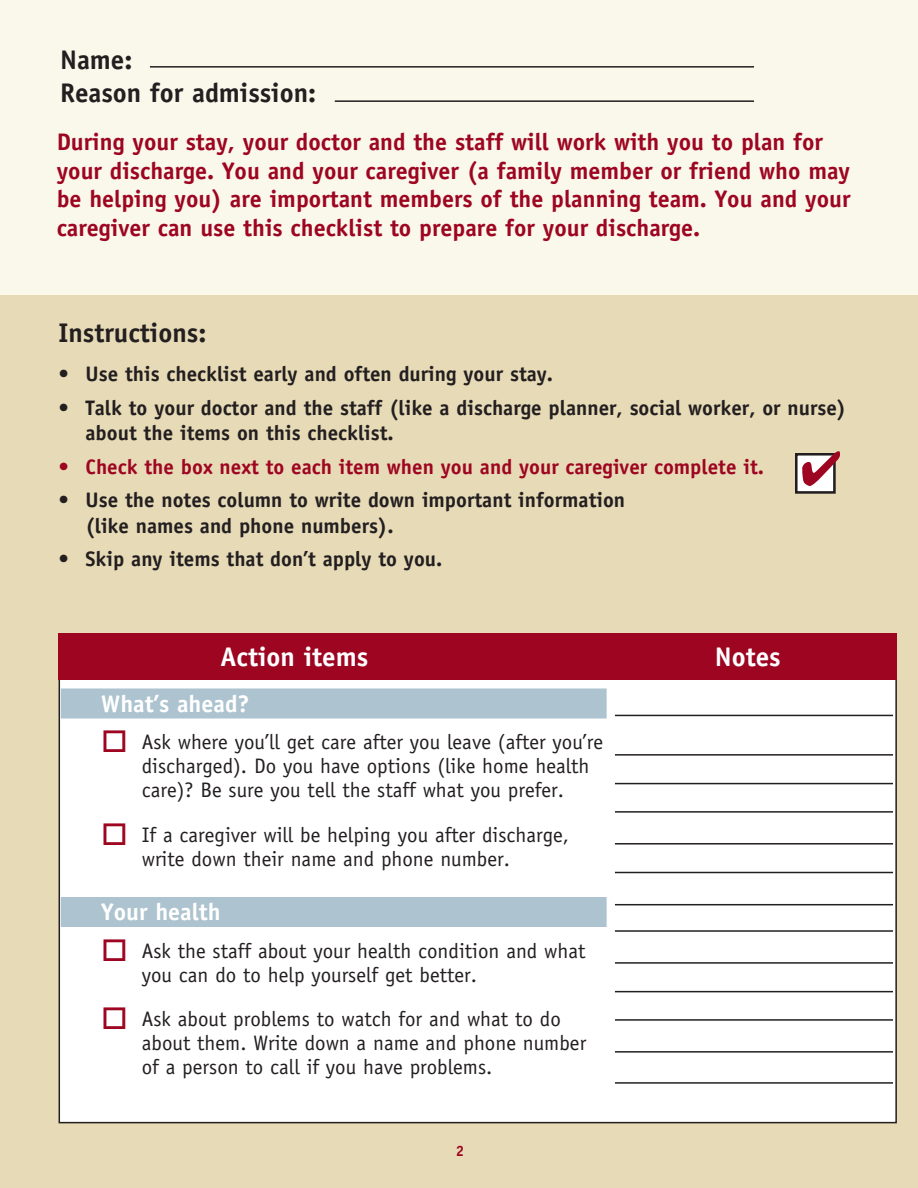
<style>
.page{position:relative;width:918px;height:1188px;background:#fff}
.page>*{position:absolute;margin:0;border:0;box-sizing:border-box;transform-origin:0 0}
.subhead{font:700 27px "Officina Sans Std";color:#231f20}
.t1{font:700 27px "Officina Sans Std";color:#fff}
.text_noindent{font:700 24px/28.8px "Officina Sans Std";color:#9d0521}
.subhead2{font:700 24px "Officina Sans Std";color:#fff}
.t2{font:21px/24px "Officina Sans Std";color:#231f20}
.t3{font:700 21px/25.2px "Officina Sans Std";color:#231f20}
.t4{font:700 21px "Officina Sans Std";color:#9d0521}
.t5{font:700 15px "Officina Sans Std";color:#9d0521}
</style>
<div class="page">
<div style="left:0;top:0;width:917px;height:1188px;background:#e7dab6"></div>
<div style="left:59px;top:651px;width:837px;height:472px;background:#fff"></div>
<div style="left:61px;top:689px;width:546px;height:30px;background:#adc3cf"></div>
<div style="left:61px;top:897px;width:546px;height:30px;background:#adc3cf"></div>
<div style="left:58px;top:633px;width:839px;height:47px;background:#9d0521"></div>
<div style="left:0;top:0;width:918px;height:295px;background:#faf7eb"></div>
<div style="left:796px;top:454px;width:38px;height:38px;background:#fff"></div>
<div style="left:795px;top:453px;width:41px;height:41px;border:3px solid #231f20"></div>
<svg style="left:802px;top:451px;width:38px;height:35px"></svg>
<hr style="left:615px;top:715px;width:278px;height:1px;background:#231f20">
<hr style="left:615px;top:754px;width:278px;height:2px;background:#231f20">
<hr style="left:615px;top:783px;width:278px;height:1px;background:#231f20">
<hr style="left:615px;top:811px;width:278px;height:2px;background:#231f20">
<hr style="left:615px;top:843px;width:278px;height:2px;background:#231f20">
<hr style="left:615px;top:872px;width:278px;height:1px;background:#231f20">
<hr style="left:615px;top:904px;width:278px;height:1px;background:#231f20">
<hr style="left:615px;top:930px;width:278px;height:2px;background:#231f20">
<hr style="left:615px;top:962px;width:278px;height:2px;background:#231f20">
<hr style="left:615px;top:991px;width:278px;height:1px;background:#231f20">
<hr style="left:615px;top:1019px;width:278px;height:2px;background:#231f20">
<hr style="left:615px;top:1051px;width:278px;height:2px;background:#231f20">
<hr style="left:150px;top:66px;width:604px;height:2px;background:#231f20">
<hr style="left:335px;top:100px;width:419px;height:2px;background:#231f20">
<hr style="left:615px;top:1082px;width:278px;height:2px;background:#231f20">
<p class="subhead" style="left:60px;top:42px;width:74px">Name:</p>
<p class="subhead" style="left:60px;top:75px;width:258px">Reason for admission:</p>
<p class="text_noindent" style="left:57px;top:127px;width:795px">During your stay, your doctor and the staff will work with you to plan for your discharge. You and your caregiver (a family member or friend who may be helping you) are important members of the planning team. You and your caregiver can use this checklist to prepare for your discharge.</p>
<p class="subhead" style="left:58px;top:316px;width:149px">Instructions:</p>
<p class="t3" style="left:58px;top:361px;width:496px">• Use this checklist early and often during your stay.</p>
<p class="t3" style="left:86px;top:395px;width:762px;text-indent:-27px">• Talk to your doctor and the staff (like a discharge planner, social worker, or nurse) about the items on this checklist.</p>
<p class="t4" style="left:58px;top:453px;width:707px">• Check the box next to each item when you and your caregiver complete it.</p>
<p class="t3" style="left:86px;top:487px;width:541px;text-indent:-27px">• Use the notes column to write down important information (like names and phone numbers).</p>
<p class="t3" style="left:58px;top:546px;width:385px">• Skip any items that don’t apply to you.</p>
<p class="t1" style="left:220px;top:640px;width:149px">Action items</p>
<p class="t1" style="left:715px;top:640px;width:68px">Notes</p>
<p class="subhead2" style="left:101px;top:689px;width:150px">What’s ahead?</p>
<p class="t2" style="left:142px;top:730px;width:463px">Ask where you’ll get care after you leave (after you’re discharged). Do you have options (like home health care)? Be sure you tell the staff what you prefer.</p>
<p class="t2" style="left:142px;top:822px;width:429px">If a caregiver will be helping you after discharge, write down their name and phone number.</p>
<p class="subhead2" style="left:101px;top:897px;width:121px">Your health</p>
<p class="t2" style="left:142px;top:939px;width:445px">Ask the staff about your health condition and what you can do to help yourself get better.</p>
<p class="t2" style="left:142px;top:1007px;width:446px">Ask about problems to watch for and what to do about them. Write down a name and phone number of a person to call if you have problems.</p>
<p class="t5" style="left:456px;top:1142px;width:10px">2</p>
</div>
